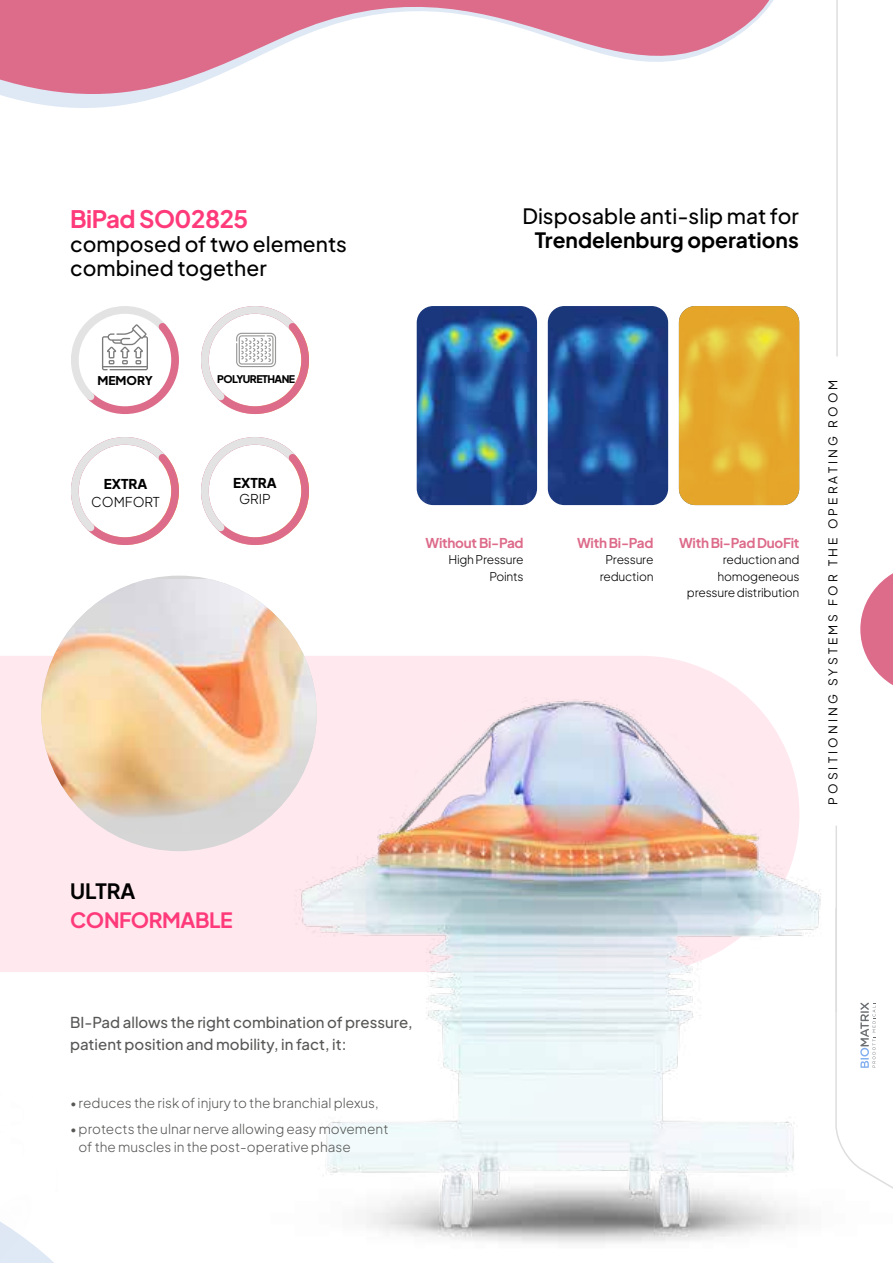
<style>
.page{position:relative;width:893px;height:1263px;background:#fff}
.page>*{position:absolute;margin:0;border:0;box-sizing:border-box;transform-origin:0 0}
.t1{font:24px "Plus Jakarta Sans";letter-spacing:-.02em;color:#ff3a7a}
.t2{font:21px/24px "Plus Jakarta Sans";color:#000}
.t3{font:21px "Plus Jakarta Sans";letter-spacing:-.02em;color:#ff3a7a}
.t4{font:15px/22.5px "Plus Jakarta Sans";color:#575756}
.t5{font:300 13.5px/18px "Plus Jakarta Sans";color:#575756}
.t6{font:13.5px "Plus Jakarta Sans";letter-spacing:-.02em;color:#dd6b8a}
.t7{font:300 13.5px "Plus Jakarta Sans";color:#000}
.t8{font:13.5px "Plus Jakarta Sans";color:#000}
.t9{font:300 12px/16.4px "Plus Jakarta Sans";letter-spacing:-.02em;color:#000;text-align:right}
.t10{font:12px "Plus Jakarta Sans";letter-spacing:.26em;color:#000}
.t11{font:10.5px "Plus Jakarta Sans";letter-spacing:-.05em;color:#000}
</style>
<div class="page">
<div style="left:0;top:656px;width:732px;height:29px;background:#ffe9ef"></div>
<svg style="left:0;top:0;width:774px;height:108px"></svg>
<img style="left:211px;top:685px;width:626px;height:558px">
<hr style="left:835px;top:826px;width:2px;height:186px;background:#dedede">
<svg style="left:834px;top:906px;width:59px;height:337px"></svg>
<svg style="left:860px;top:573px;width:33px;height:112px"></svg>
<svg style="left:201px;top:437px;width:108px;height:108px"></svg>
<svg style="left:71px;top:437px;width:108px;height:108px"></svg>
<div style="left:41px;top:576px;width:276px;height:275px;background:#d6d6d6;border-radius:50%"></div>
<img style="left:41px;top:580px;width:276px;height:253px">
<hr style="left:836px;top:0;width:2px;height:356px;background:#dedede">
<img style="left:548px;top:306px;width:120px;height:199px">
<img style="left:417px;top:306px;width:120px;height:199px">
<svg style="left:71px;top:306px;width:108px;height:108px"></svg>
<svg style="left:201px;top:306px;width:108px;height:108px"></svg>
<svg style="left:679px;top:306px;width:120px;height:199px;background:#e4ac2f"></svg>
<h1 class="t1" style="left:70px;top:199px;width:180px">BiPad SO02825</h1>
<h2 class="t2" style="left:70px;top:230px;width:278px">composed of two elements combined together</h2>
<h2 class="t2" style="left:522px;top:202px;width:278px;text-align:center">Disposable anti-slip mat for<br>Trendelenburg operations</h2>
<p class="t10" style="left:98px;top:371px;width:57px">MEMORY</p>
<p class="t11" style="left:217px;top:371px;width:80px">POLYURETHANE</p>
<p class="t8" style="left:104px;top:473px;width:45px">EXTRA</p>
<p class="t7" style="left:91px;top:491px;width:70px">COMFORT</p>
<p class="t8" style="left:233px;top:472px;width:45px">EXTRA</p>
<p class="t7" style="left:239px;top:488px;width:33px">GRIP</p>
<p class="t6" style="left:426px;top:532px;width:100px">Without Bi-Pad</p>
<p class="t9" style="left:448px;top:550px;width:77px">High Pressure<br>Points</p>
<h2 class="t2" style="left:70px;top:877px;width:67px">ULTRA</h2>
<h2 class="t3" style="left:70px;top:903px;width:164px">CONFORMABLE</h2>
<p class="t4" style="left:70px;top:1009px;width:344px">BI-Pad allows the right combination of pressure, patient position and mobility, in fact, it:</p>
<p class="t5" style="left:70px;top:1092px;width:310px">• reduces the risk of injury to the branchial plexus,</p>
<p class="t5" style="left:79px;top:1119px;width:311px;text-indent:-9px">•protects the ulnar nerve allowing easy movement of the muscles in the post-operative phase</p>
<p class="t6" style="left:577px;top:532px;width:78px">With Bi-Pad</p>
<p class="t9" style="left:600px;top:550px;width:55px;text-align:center">Pressure reduction</p>
<p class="t6" style="left:679px;top:532px;width:122px">With Bi-Pad DuoFit</p>
<p class="t9" style="left:687px;top:550px;width:114px">reduction and homogeneous pressure distribution</p>
<p class="t10" style="left:823px;top:805px;width:427px;rotate:-90deg">POSITIONING SYSTEMS FOR THE OPERATING ROOM</p>
</div>
